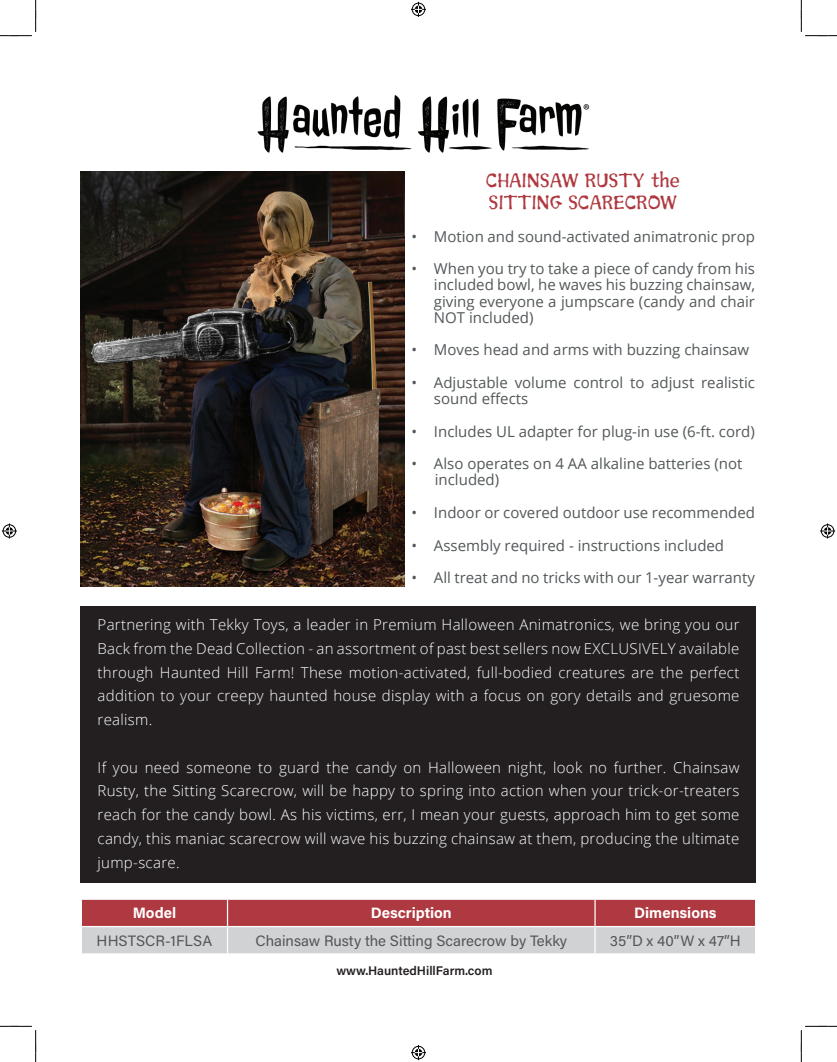
<style>
.page{position:relative;width:837px;height:1062px;background:#fff}
.page>*{position:absolute;margin:0;border:0;box-sizing:border-box;transform-origin:0 0}
.t1{font:20px "Sunshine";color:#af3940}
.t2{font:300 15px/23.8px "Open Sans";letter-spacing:.02em;color:#fff;text-align:justify}
.t3{font:15px/16.2px "Open Sans";color:#525759;text-align:justify}
.t4{font:15px "Acumin Pro";color:#525759}
.t5{font:700 15px "Acumin Pro";color:#fff}
.t6{font:600 12.5px "Acumin Pro";color:#231f20}
</style>
<div class="page">
<svg style="left:81px;top:899px;width:674px;height:54px;background:#c28a8e"></svg>
<hr style="left:754px;top:927px;width:2px;height:26px;background:#fff">
<img style="left:81px;top:172px;width:323px;height:414px">
<div style="left:81px;top:606px;width:675px;height:276px;background:#231f20"></div>
<img style="left:257px;top:95px;width:333px;height:58px">
<svg style="left:0;top:0;width:36px;height:36px"></svg>
<svg style="left:0;top:1025px;width:36px;height:36px"></svg>
<svg style="left:800px;top:0;width:36px;height:36px"></svg>
<svg style="left:800px;top:1025px;width:36px;height:36px"></svg>
<svg style="left:411px;top:2px;width:15px;height:15px"></svg>
<svg style="left:411px;top:1045px;width:15px;height:14px"></svg>
<svg style="left:2px;top:523px;width:15px;height:15px"></svg>
<svg style="left:820px;top:523px;width:14px;height:15px"></svg>
<p class="t1" style="left:486px;top:168px;width:195px">CHAINSAW RUSTY the</p>
<p class="t1" style="left:488px;top:190px;width:190px">SITTING SCARECROW</p>
<p class="t3" style="left:411px;top:227px;width:345px">• Motion and sound-activated animatronic prop</p>
<p class="t3" style="left:434px;top:260px;width:322px;text-indent:-22px">• When you try to take a piece of candy from his included bowl, he waves his buzzing chainsaw, giving everyone a jumpscare (candy and chair NOT included)</p>
<p class="t3" style="left:411px;top:341px;width:339px">• Moves head and arms with buzzing chainsaw</p>
<p class="t3" style="left:434px;top:374px;width:322px;text-indent:-22px">• Adjustable volume control to adjust realistic sound effects</p>
<p class="t3" style="left:411px;top:422px;width:345px">• Includes UL adapter for plug-in use (6-ft. cord)</p>
<p class="t3" style="left:411px;top:455px;width:332px">• Also operates on 4 AA alkaline batteries (not</p>
<p class="t3" style="left:434px;top:471px;width:66px">included)</p>
<p class="t3" style="left:411px;top:504px;width:345px">• Indoor or covered outdoor use recommended</p>
<p class="t3" style="left:411px;top:536px;width:314px">• Assembly required - instructions included</p>
<p class="t3" style="left:411px;top:569px;width:345px">• All treat and no tricks with our 1-year warranty</p>
<p class="t2" style="left:98px;top:612px;width:643px">Partnering with Tekky Toys, a leader in Premium Halloween Animatronics, we bring you our Back from the Dead Collection - an assortment of past best sellers now EXCLUSIVELY available through Haunted Hill Farm! These motion-activated, full-bodied creatures are the perfect addition to your creepy haunted house display with a focus on gory details and gruesome realism.</p>
<p class="t2" style="left:98px;top:754px;width:643px">If you need someone to guard the candy on Halloween night, look no further. Chainsaw Rusty, the Sitting Scarecrow, will be happy to spring into action when your trick-or-treaters reach for the candy bowl. As his victims, err, I mean your guests, approach him to get some candy, this maniac scarecrow will wave his buzzing chainsaw at them, producing the ultimate jump-scare.</p>
<p class="t5" style="left:133px;top:902px;width:45px">Model</p>
<p class="t5" style="left:370px;top:902px;width:83px">Description</p>
<p class="t5" style="left:634px;top:902px;width:84px">Dimensions</p>
<p class="t4" style="left:97px;top:929px;width:117px">HHSTSCR-1FLSA</p>
<p class="t4" style="left:255px;top:929px;width:313px">Chainsaw Rusty the Sitting Scarecrow by Tekky</p>
<p class="t4" style="left:609px;top:929px;width:132px">35”D x 40”W x 47”H</p>
<p class="t6" style="left:336px;top:961px;width:157px">www.HauntedHillFarm.com</p>
</div>
